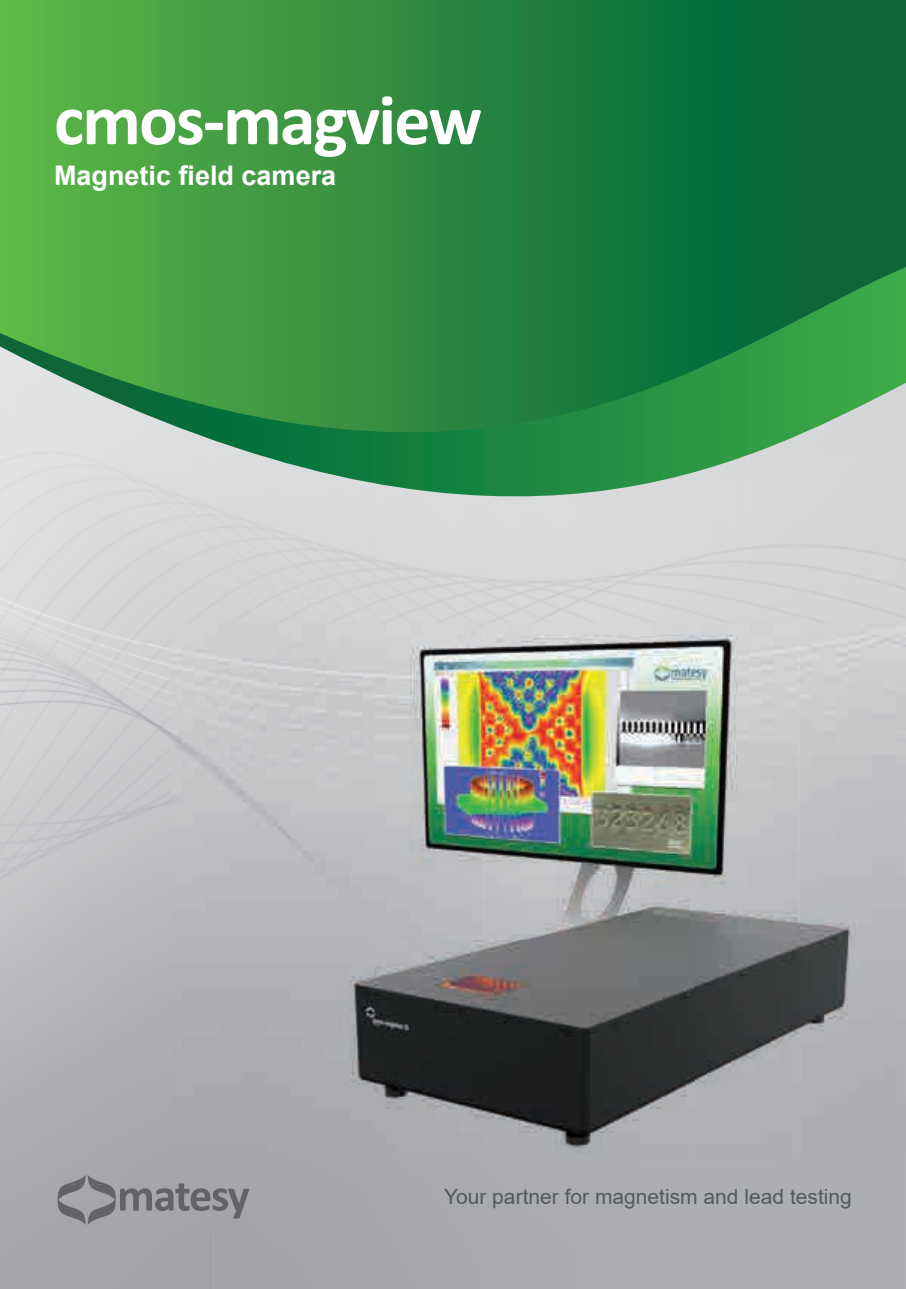
<style>
.page{position:relative;width:906px;height:1289px;background:#fff}
.page>*{position:absolute;margin:0;border:0;box-sizing:border-box;transform-origin:0 0}
.t1{font:700 72px "Calibri";letter-spacing:-.025em;color:#fff}
.t2{font:700 27px "Arial";color:#fff}
.t3{font:21px "Arial";color:#56595c}
</style>
<div class="page">
<svg style="left:58px;top:1174px;width:191px;height:50px;background:#919296"></svg>
<img style="left:171px;top:623px;width:735px;height:529px">
<div style="left:0;top:504px;width:906px;height:79px;background:#d8d9db"></div>
<svg style="left:0;top:0;width:906px;height:504px;background:#3e9350"></svg>
<h1 class="t1" style="left:54px;top:69px;width:429px">cmos-magview</h1>
<p class="t2" style="left:54px;top:156px;width:284px">Magnetic field camera</p>
<p class="t3" style="left:444px;top:1181px;width:409px">Your partner for magnetism and lead testing</p>
</div>
